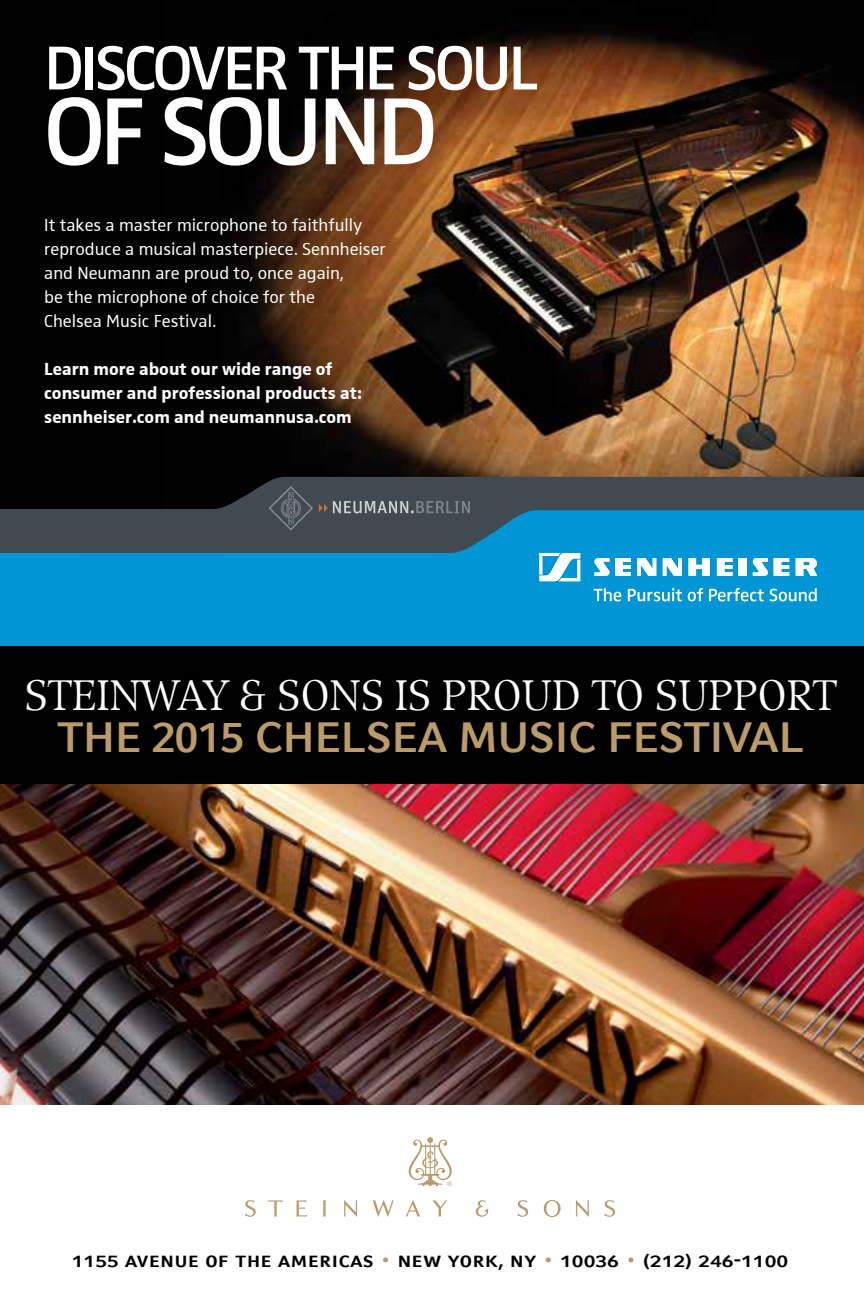
<style>
.page{position:relative;width:864px;height:1296px;background:#fff}
.page>*{position:absolute;margin:0;border:0;box-sizing:border-box;transform-origin:0 0}
.t1{font:600 98.6px "Sennheiser";letter-spacing:-.05em;color:#fff}
.t2{font:600 64.2px "Sennheiser";letter-spacing:-.05em;color:#fff}
.t3{font:42.2px "Compatil Exquisit LT Com";letter-spacing:-.025em;color:#fff}
.t4{font:700 42.2px "Compatil Fact LT Com";letter-spacing:-.015em;color:#bc9b6a}
.t5{font:21.2px "Compatil Fact LT Com Bd SC";color:#000}
.t6{font:18px/24px "Sennheiser";color:#fff}
.t7{font:700 18px/24px "Sennheiser";color:#fff}
.s1{color:#bc9b6a}
</style>
<div class="page">
<img style="left:0;top:0;width:864px;height:476px">
<svg style="left:0;top:476px;width:864px;height:33px;background:#2d3236"></svg>
<svg style="left:319px;top:501px;width:151px;height:8px"></svg>
<svg style="left:269px;top:486px;width:44px;height:23px"></svg>
<svg style="left:0;top:509px;width:864px;height:137px;background:#0d86bb"></svg>
<svg style="left:796px;top:558px;width:21px;height:18px"></svg>
<svg style="left:539px;top:553px;width:41px;height:28px"></svg>
<svg style="left:637px;top:558px;width:19px;height:18px"></svg>
<svg style="left:688px;top:558px;width:22px;height:18px"></svg>
<svg style="left:663px;top:558px;width:19px;height:18px"></svg>
<svg style="left:774px;top:558px;width:15px;height:18px"></svg>
<div style="left:739px;top:558px;width:8px;height:18px;background:#fff"></div>
<svg style="left:717px;top:558px;width:16px;height:18px"></svg>
<svg style="left:594px;top:558px;width:37px;height:18px"></svg>
<svg style="left:753px;top:558px;width:15px;height:18px"></svg>
<svg style="left:594px;top:588px;width:27px;height:13px"></svg>
<svg style="left:628px;top:588px;width:54px;height:13px"></svg>
<svg style="left:688px;top:588px;width:15px;height:13px"></svg>
<svg style="left:709px;top:588px;width:55px;height:13px"></svg>
<svg style="left:770px;top:588px;width:47px;height:13px"></svg>
<img style="left:0;top:784px;width:864px;height:320px">
<div style="left:0;top:646px;width:864px;height:138px;background:#000"></div>
<svg style="left:409px;top:1137px;width:43px;height:49px"></svg>
<svg style="left:245px;top:1200px;width:370px;height:17px"></svg>
<h2 class="t2" style="left:44px;top:31px;width:496px">DISCOVER THE SOUL</h2>
<h1 class="t1" style="left:44px;top:74px;width:395px">OF SOUND</h1>
<p class="t6" style="left:44px;top:213px;width:343px">It takes a master microphone to faithfully reproduce a musical masterpiece. Sennheiser and Neumann are proud to, once again,<br>be the microphone of choice for the<br>Chelsea Music Festival.</p>
<p class="t7" style="left:44px;top:357px;width:319px">Learn more about our wide range of consumer and professional products at: sennheiser.com and neumannusa.com</p>
<h3 class="t3" style="left:24px;top:671px;width:815px">STEINWAY &amp; SONS IS PROUD TO SUPPORT</h3>
<h3 class="t4" style="left:57px;top:713px;width:749px">THE 2015 CHELSEA MUSIC FESTIVAL</h3>
<p class="t5" style="left:72px;top:1247px;width:718px">1155 avenue of the americas <span class="s1">•</span> new york, ny <span class="s1">•</span> 10036 <span class="s1">•</span> (212) 246-1100</p>
</div>
